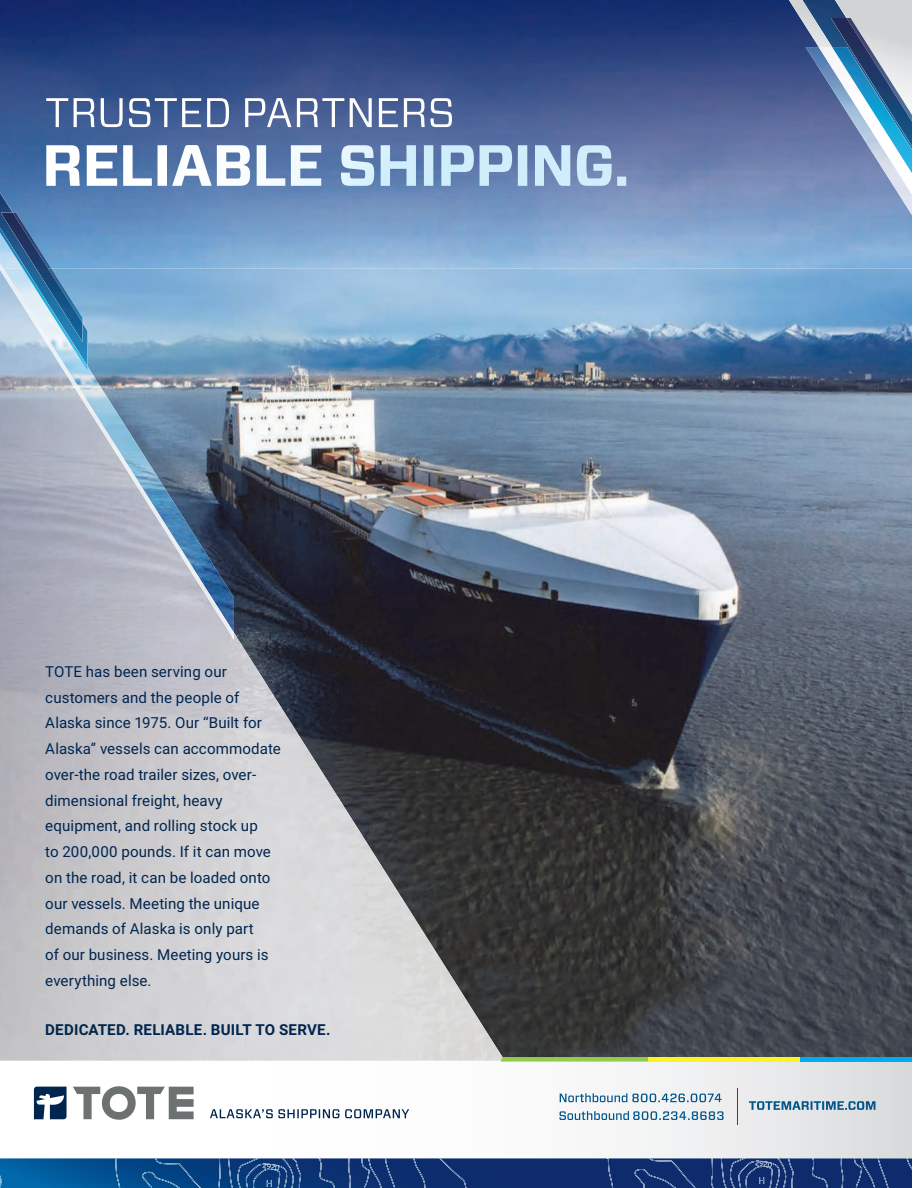
<style>
.page{position:relative;width:918px;height:1188px;background:#fff}
.page>*{position:absolute;margin:0;border:0;box-sizing:border-box;transform-origin:0 0}
.t1{font:700 58.05px "Forza";letter-spacing:-.015em;color:#fff}
.t2{font:41.25px "Forza";letter-spacing:-.005em;color:#fff}
.t3{font:15.15px/25.8px "Roboto Regular+T42";letter-spacing:.005em;color:#00264f}
.t4{font:15.15px "Roboto Bold+T42";letter-spacing:.01em;color:#00264f}
</style>
<div class="page">
<img style="left:234px;top:269px;width:677px;height:788px">
<img style="left:0;top:0;width:351px;height:269px">
<img style="left:351px;top:0;width:463px;height:269px">
<img style="left:196px;top:581px;width:53px;height:480px">
<img style="left:247px;top:655px;width:53px;height:406px">
<img style="left:299px;top:737px;width:53px;height:324px">
<img style="left:350px;top:818px;width:53px;height:243px">
<img style="left:402px;top:899px;width:52px;height:162px">
<img style="left:453px;top:980px;width:52px;height:81px">
<svg style="left:0;top:1061px;width:911px;height:119px"></svg>
<svg style="left:34px;top:1087px;width:33px;height:32px"></svg>
<svg style="left:73px;top:1086px;width:121px;height:35px"></svg>
<svg style="left:559px;top:1111px;width:165px;height:9px"></svg>
<svg style="left:560px;top:1093px;width:162px;height:9px"></svg>
<svg style="left:749px;top:1101px;width:126px;height:9px"></svg>
<hr style="left:737px;top:1088px;width:1px;height:36px;background:#00568c">
<svg style="left:210px;top:1109px;width:199px;height:9px"></svg>
<svg style="left:608px;top:1158px;width:303px;height:30px;background:#1d3977"></svg>
<svg style="left:0;top:1172px;width:2px;height:16px"></svg>
<svg style="left:439px;top:1158px;width:28px;height:30px"></svg>
<svg style="left:413px;top:1158px;width:13px;height:30px"></svg>
<svg style="left:115px;top:1158px;width:6px;height:30px"></svg>
<svg style="left:142px;top:1158px;width:255px;height:30px;background:#194682"></svg>
<svg style="left:784px;top:0;width:127px;height:158px;background:#6c7ca1"></svg>
<img style="left:831px;top:18px;width:80px;height:29px">
<img style="left:806px;top:47px;width:105px;height:176px">
<img style="left:819px;top:47px;width:92px;height:155px">
<img style="left:832px;top:47px;width:79px;height:134px">
<svg style="left:0;top:181px;width:88px;height:35px;background:#4d79af"></svg>
<img style="left:1px;top:213px;width:81px;height:3px">
<img style="left:0;top:269px;width:234px;height:371px">
<img style="left:0;top:216px;width:88px;height:155px">
<svg style="left:501px;top:1057px;width:147px;height:5px"></svg>
<div style="left:648px;top:1057px;width:152px;height:5px;background:#fff221"></div>
<div style="left:800px;top:1057px;width:111px;height:5px;background:#00aeef"></div>
<h2 class="t2" style="left:45px;top:98px;width:411px">TRUSTED PARTNERS</h2>
<h1 class="t1" style="left:42px;top:145px;width:589px">RELIABLE SHIPPING.</h1>
<p class="t3" style="left:45px;top:660px;width:237px">TOTE has been serving our customers and the people of<br>Alaska since 1975. Our “Built for<br>Alaska” vessels can accommodate over-the road trailer sizes, over&shy;dimensional freight, heavy equipment, and rolling stock up<br>to 200,000 pounds. If it can move on the road, it can be loaded onto our vessels. Meeting the unique demands of Alaska is only part<br>of our business. Meeting yours is everything else.</p>
<p class="t4" style="left:45px;top:1021px;width:287px">DEDICATED. RELIABLE. BUILT TO SERVE.</p>
</div>
